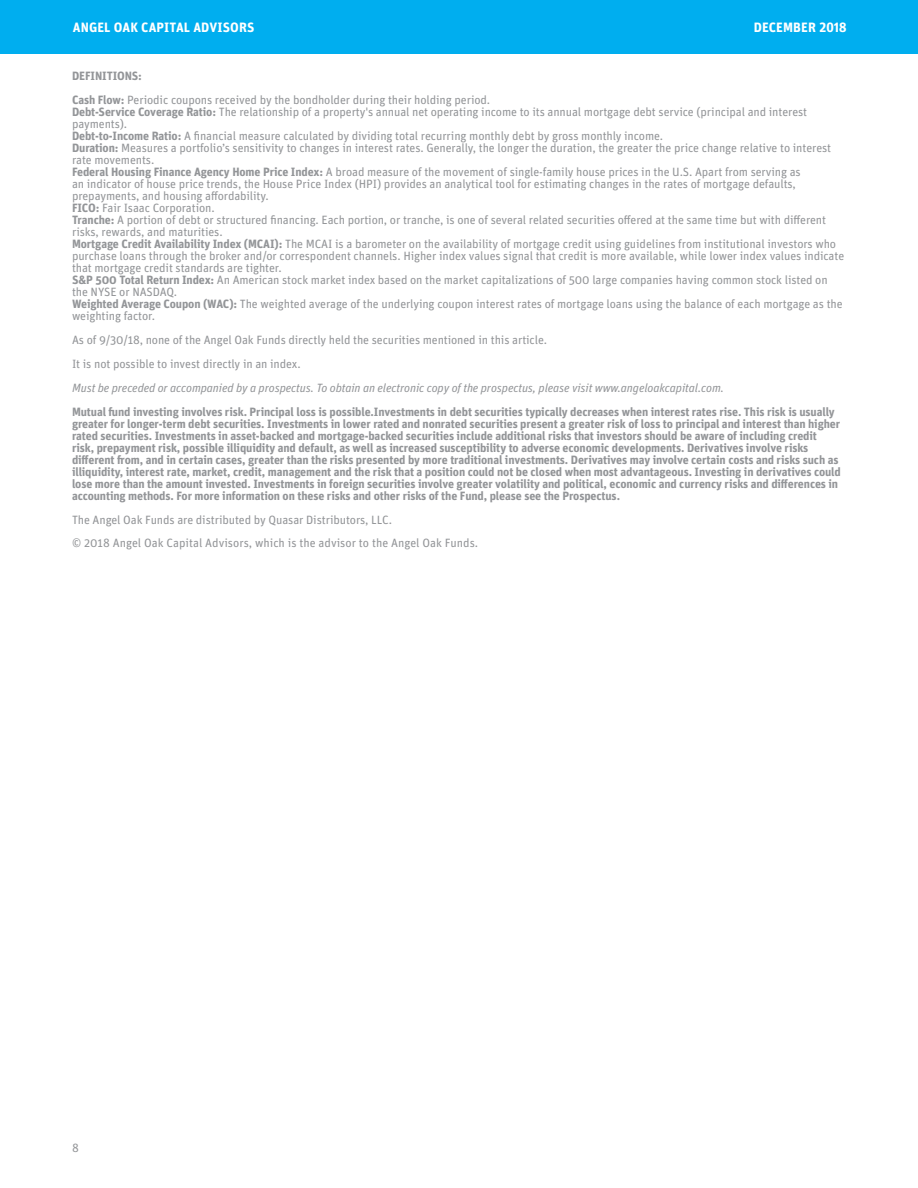
<style>
.page{position:relative;width:918px;height:1188px;background:#fff}
.page>*{position:absolute;margin:0;border:0;box-sizing:border-box;transform-origin:0 0}
.t1{font:700 13.5px "Unit OT";letter-spacing:.01em;color:#fff}
.small-disclosure{font:12px/12px "Unit OT";letter-spacing:-.01em;color:#939598}
.t2{font:700 12px/12px "Unit OT";letter-spacing:-.01em;color:#939598}
.t3{font:italic 12px "Unit OT";letter-spacing:-.01em;color:#939598}
.s1{font-weight:700}
</style>
<div class="page">
<div style="left:0;top:0;width:918px;height:54px;background:#00aeef"></div>
<p class="t1" style="left:73px;top:19px;width:183px">ANGEL OAK CAPITAL ADVISORS</p>
<p class="t1" style="left:754px;top:19px;width:95px">DECEMBER 2018</p>
<p class="t2" style="left:72px;top:70px;width:72px">DEFINITIONS:</p>
<p class="small-disclosure" style="left:72px;top:94px;width:420px"><span class="s1">Cash Flow:</span> Periodic coupons received by the bondholder during their holding period.</p>
<p class="small-disclosure" style="left:72px;top:106px;width:737px"><span class="s1">Debt-Service Coverage Ratio:</span> The relationship of a property's annual net operating income to its annual mortgage debt service (principal and interest payments).</p>
<p class="small-disclosure" style="left:72px;top:130px;width:593px"><span class="s1">Debt-to-Income Ratio:</span> A financial measure calculated by dividing total recurring monthly debt by gross monthly income.</p>
<p class="small-disclosure" style="left:72px;top:142px;width:761px"><span class="s1">Duration:</span> Measures a portfolio’s sensitivity to changes in interest rates. Generally, the longer the duration, the greater the price change relative to interest rate movements.</p>
<p class="small-disclosure" style="left:72px;top:166px;width:730px"><span class="s1">Federal Housing Finance Agency Home Price Index:</span> A broad measure of the movement of single-family house prices in the U.S. Apart from serving as an indicator of house price trends, the House Price Index (HPI) provides an analytical tool for estimating changes in the rates of mortgage defaults, prepayments, and housing affordability.</p>
<p class="small-disclosure" style="left:72px;top:202px;width:144px"><span class="s1">FICO:</span> Fair Isaac Corporation.</p>
<p class="small-disclosure" style="left:72px;top:214px;width:756px"><span class="s1">Tranche:</span> A portion of debt or structured financing. Each portion, or tranche, is one of several related securities offered at the same time but with different risks, rewards, and maturities.</p>
<p class="small-disclosure" style="left:72px;top:238px;width:774px"><span class="s1">Mortgage Credit Availability Index (MCAI):</span> The MCAI is a barometer on the availability of mortgage credit using guidelines from institutional investors who purchase loans through the broker and/or correspondent channels. Higher index values signal that credit is more available, while lower index values indicate that mortgage credit standards are tighter.</p>
<p class="small-disclosure" style="left:72px;top:274px;width:757px"><span class="s1">S&amp;P 500 Total Return Index:</span> An American stock market index based on the market capitalizations of 500 large companies having common stock listed on the NYSE or NASDAQ.</p>
<p class="small-disclosure" style="left:72px;top:298px;width:772px"><span class="s1">Weighted Average Coupon (WAC):</span> The weighted average of the underlying coupon interest rates of mortgage loans using the balance of each mortgage as the weighting factor.</p>
<p class="small-disclosure" style="left:72px;top:334px;width:476px">As of 9/30/18, none of the Angel Oak Funds directly held the securities mentioned in this article.</p>
<p class="small-disclosure" style="left:72px;top:358px;width:230px">It is not possible to invest directly in an index.</p>
<p class="t3" style="left:72px;top:381px;width:654px">Must be preceded or accompanied by a prospectus. To obtain an electronic copy of the prospectus, please visit www.angeloakcapital.com.</p>
<p class="t2" style="left:72px;top:406px;width:770px">Mutual fund investing involves risk. Principal loss is possible.Investments in debt securities typically decreases when interest rates rise. This risk is usually greater for longer-term debt securities. Investments in lower rated and nonrated securities present a greater risk of loss to principal and interest than higher rated securities. Investments in asset-backed and mortgage-backed securities include additional risks that investors should be aware of including credit risk, prepayment risk, possible illiquidity and default, as well as increased susceptibility to adverse economic developments. Derivatives involve risks different from, and in certain cases, greater than the risks presented by more traditional investments. Derivatives may involve certain costs and risks such as illiquidity, interest rate, market, credit, management and the risk that a position could not be closed when most advantageous. Investing in derivatives could lose more than the amount invested. Investments in foreign securities involve greater volatility and political, economic and currency risks and differences in accounting methods. For more information on these risks and other risks of the Fund, please see the Prospectus.</p>
<p class="small-disclosure" style="left:72px;top:514px;width:322px">The Angel Oak Funds are distributed by Quasar Distributors, LLC.</p>
<p class="small-disclosure" style="left:72px;top:537px;width:408px">© 2018 Angel Oak Capital Advisors, which is the advisor to the Angel Oak Funds.</p>
<p class="small-disclosure" style="left:72px;top:1141px;width:8px">8</p>
</div>
